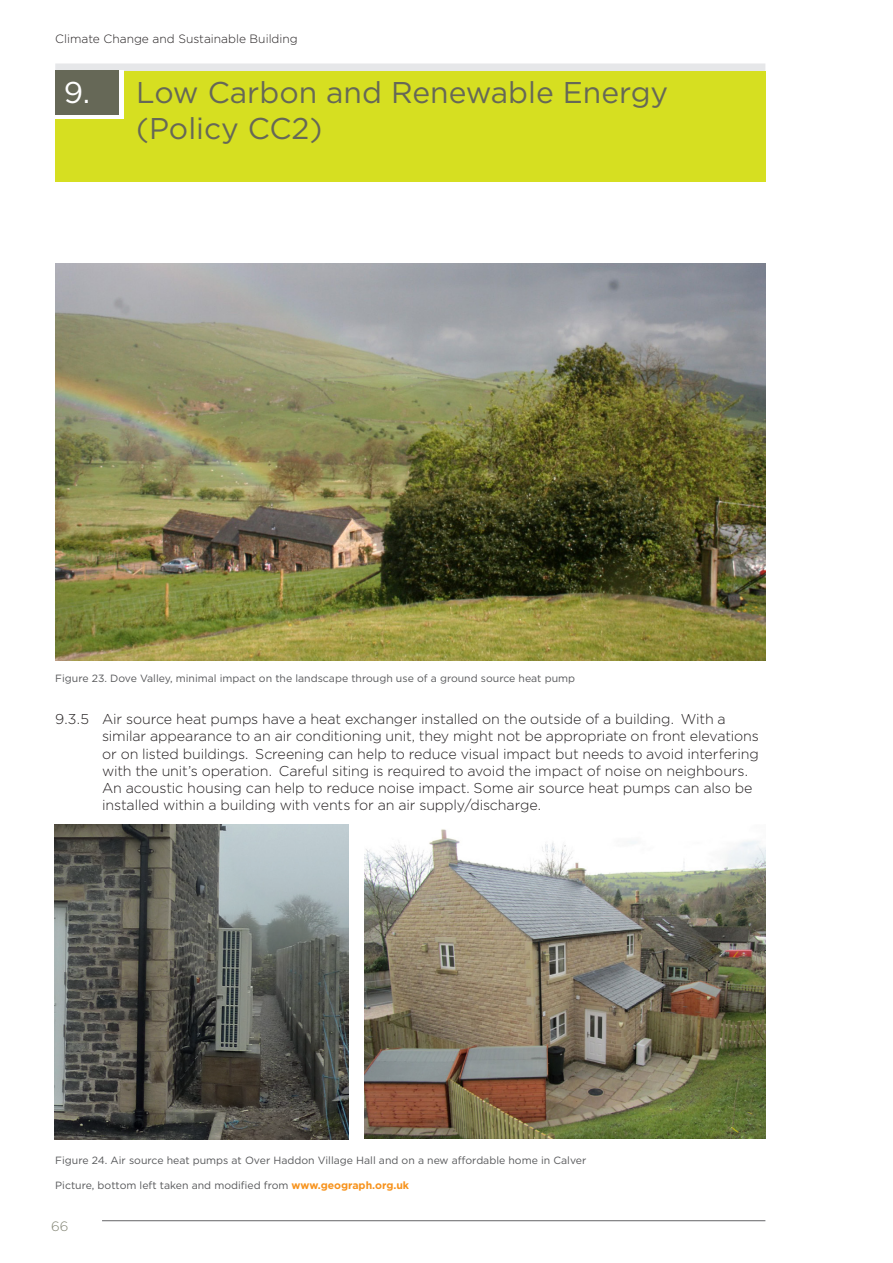
<style>
.page{position:relative;width:893px;height:1263px;background:#fff}
.page>*{position:absolute;margin:0;border:0;box-sizing:border-box;transform-origin:0 0}
.section_title{font:30px/36px "Gotham";color:#666857}
.p_indent{font:300 14.25px/17.1px "Gotham";letter-spacing:-.01em;color:#231f20}
.t1{font:300 13.5px "Gotham";color:#818373}
.t2{font:300 12px "Gotham";color:#231f20}
.t3{font:10.5px "Gotham";color:#57585a}
.s1{color:#fff}
.s2{font-weight:700;color:#f7931d}
</style>
<div class="page">
<img style="left:55px;top:264px;width:710px;height:396px">
<img style="left:54px;top:825px;width:295px;height:315px">
<img style="left:365px;top:829px;width:400px;height:309px">
<hr style="left:102px;top:1220px;width:663px;height:1px;background:#636366">
<div style="left:55px;top:63px;width:710px;height:8px;background:#e6e7e9"></div>
<div style="left:55px;top:71px;width:710px;height:111px;background:#d6df21"></div>
<div style="left:55px;top:70px;width:68px;height:49px;background:#fff"></div>
<div style="left:55px;top:70px;width:64px;height:45px;background:#666857"></div>
<p class="t2" style="left:55px;top:31px;width:244px">Climate Change and Sustainable Building</p>
<p class="section_title" style="left:136px;top:74px;width:534px;text-indent:-72px"><span class="s1">9.</span> Low Carbon and Renewable Energy (Policy CC2)</p>
<p class="t3" style="left:55px;top:671px;width:521px">Figure 23. Dove Valley, minimal impact on the landscape through use of a ground source heat pump</p>
<p class="p_indent" style="left:102px;top:710px;width:658px;text-indent:-47px">9.3.5 Air source heat pumps have a heat exchanger installed on the outside of a building. With a similar appearance to an air conditioning unit, they might not be appropriate on front elevations or on listed buildings. Screening can help to reduce visual impact but needs to avoid interfering with the unit’s operation. Careful siting is required to avoid the impact of noise on neighbours.<br>An acoustic housing can help to reduce noise impact. Some air source heat pumps can also be installed within a building with vents for an air supply/discharge.</p>
<p class="t3" style="left:55px;top:1153px;width:533px">Figure 24. Air source heat pumps at Over Haddon Village Hall and on a new affordable home in Calver</p>
<p class="t3" style="left:55px;top:1178px;width:355px">Picture, bottom left taken and modified from <span class="s2">www.geograph.org.uk</span></p>
<p class="t1" style="left:51px;top:1218px;width:19px">66</p>
</div>
